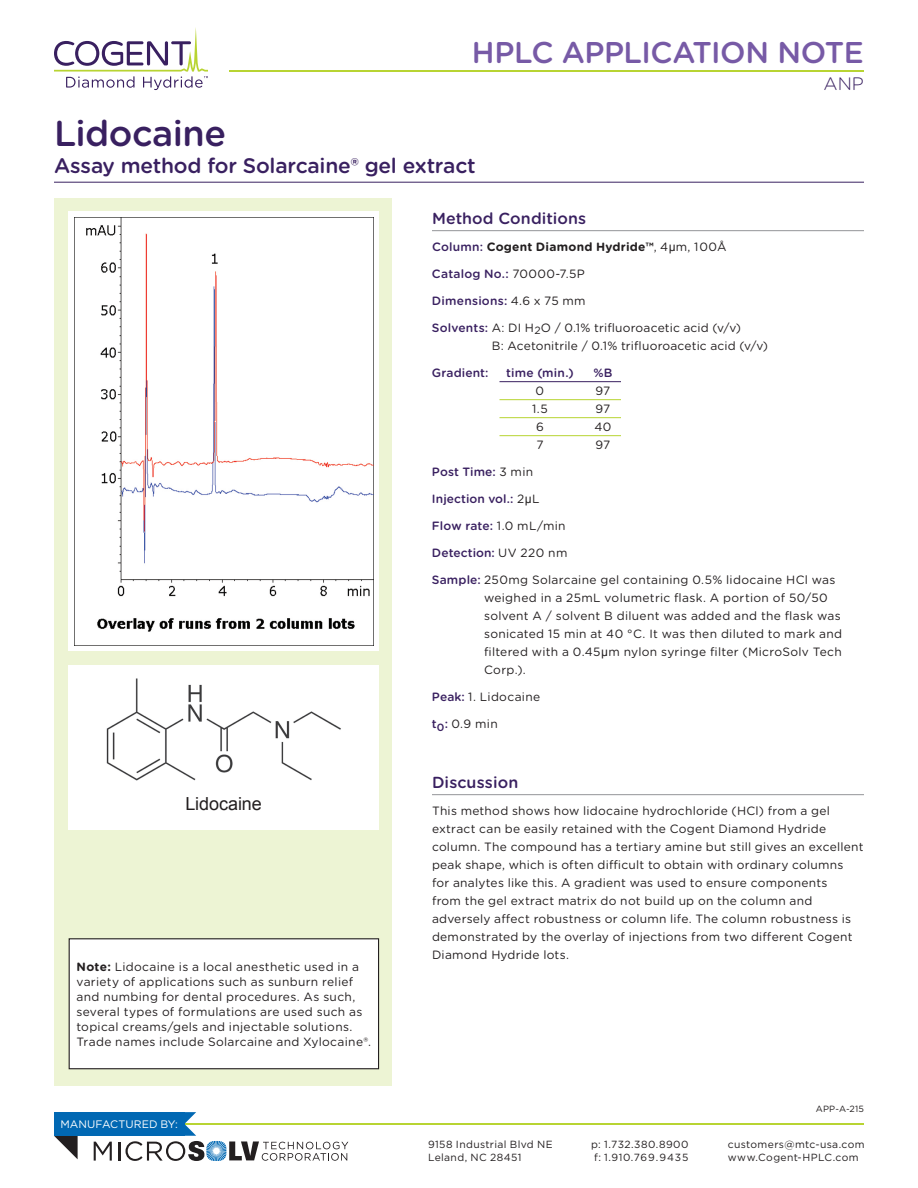
<style>
.page{position:relative;width:918px;height:1188px;background:#fff}
.page>*{position:absolute;margin:0;border:0;box-sizing:border-box;transform-origin:0 0}
.t1{font:500 36px "Gotham Rounded";letter-spacing:-.015em;color:#392060}
.t2{font:500 30px "Gotham Rounded";letter-spacing:-.015em;color:#775aa6}
.t3{font:500 21px "Gotham Rounded";letter-spacing:-.01em;color:#392060}
.t4{font:18px "Arial";letter-spacing:-.005em;color:#231f20}
.t5{font:300 18px "Gotham Rounded";color:#392060}
.t6{font:500 16.05px "Gotham Rounded";letter-spacing:.005em;color:#392060}
.t7{font:12px/18px "Gotham Rounded";letter-spacing:.025em;color:#231f20}
.t8{font:500 12px "Gotham Rounded";letter-spacing:.01em;color:#392060}
.t9{font:700 12px "Gotham Rounded";letter-spacing:.015em;color:#231f20}
.t10{font:10.8px "Gotham";color:#fff}
.t11{font:10.35px/12.5px "Gotham";letter-spacing:.035em;color:#231f20}
.t12{font:9px "Gotham Rounded";letter-spacing:.02em;color:#231f20}
.s1{font-weight:500;color:#392060}
.s2{font-weight:400}
.s3{font-family:"Arial";font-weight:400}
.s4{font-weight:400;color:#231f20}
.s5{font-family:"Arial";font-weight:400;color:#231f20}
.s6{font-family:"Arial"}
.s7{font-weight:700}
</style>
<div class="page">
<div style="left:54px;top:198px;width:338px;height:887px;background:#edf4d4"></div>
<hr style="left:54px;top:182px;width:810px;height:1px;background:#392060">
<hr style="left:432px;top:230px;width:432px;height:1px;background:#939598">
<hr style="left:500px;top:381px;width:121px;height:1px;background:#392060">
<hr style="left:500px;top:399px;width:121px;height:1px;background:#b8d432">
<hr style="left:500px;top:417px;width:121px;height:1px;background:#b8d432">
<hr style="left:500px;top:435px;width:121px;height:1px;background:#b8d432">
<hr style="left:432px;top:794px;width:432px;height:1px;background:#939598">
<hr style="left:159px;top:1123px;width:705px;height:2px;background:#b8d432">
<svg style="left:54px;top:1136px;width:24px;height:23px"></svg>
<div style="left:54px;top:1112px;width:130px;height:24px;background:#0168b3"></div>
<svg style="left:94px;top:1142px;width:18px;height:19px"></svg>
<svg style="left:118px;top:1112px;width:230px;height:49px"></svg>
<svg style="left:68px;top:212px;width:311px;height:439px;fill:#fff"></svg>
<hr style="left:229px;top:70px;width:635px;height:2px;background:#b8d432">
<svg style="left:54px;top:27px;width:154px;height:63px"></svg>
<div style="left:69px;top:665px;width:310px;height:165px;background:#fff"></div>
<div style="left:69px;top:939px;width:310px;height:130px;background:#fff"></div>
<div style="left:69px;top:938px;width:310px;height:131px;border:1px solid #231f20"></div>
<div style="left:75px;top:218px;width:298px;height:428px;background:#fff"></div>
<img style="left:106px;top:678px;width:235px;height:103px">
<h2 class="t2" style="left:472px;top:31px;width:393px">HPLC APPLICATION NOTE</h2>
<h3 class="t5" style="left:824px;top:72px;width:42px">ANP</h3>
<h1 class="t1" style="left:54px;top:107px;width:174px">Lidocaine</h1>
<h3 class="t3" style="left:54px;top:150px;width:423px">Assay method for Solarcaine® gel extract</h3>
<h3 class="t6" style="left:432px;top:207px;width:156px">Method Conditions</h3>
<p class="t9" style="left:432px;top:238px;width:296px"><span class="s1">Column:</span> Cogent Diamond Hydride™<span class="s2">, 4</span><span class="s3">µ</span><span class="s2">m, 1 00Å</span></p>
<p class="t8" style="left:432px;top:265px;width:154px">Catalog No.: <span class="s4">70000-7.5P</span></p>
<p class="t8" style="left:432px;top:292px;width:155px">Dimensions: <span class="s4">4.6 x 75 mm</span></p>
<p class="t7" style="left:492px;top:319px;width:278px;text-indent:-60px"><span class="s1">Solvents:</span> A: DI H<sub>2</sub>O / 0.1% trifluoroacetic acid (v/v)<br>B: Acetonitrile / 0.1% trifluoroacetic acid (v/v)</p>
<p class="t8" style="left:432px;top:364px;width:58px">Gradient:</p>
<p class="t8" style="left:506px;top:364px;width:69px">time (min.)</p>
<p class="t8" style="left:593px;top:364px;width:21px">%B</p>
<p class="t7" style="left:536px;top:382px;width:10px">0</p>
<p class="t7" style="left:596px;top:382px;width:16px">97</p>
<p class="t7" style="left:532px;top:400px;width:17px">1.5</p>
<p class="t7" style="left:596px;top:400px;width:16px">97</p>
<p class="t7" style="left:536px;top:418px;width:9px">6</p>
<p class="t7" style="left:594px;top:418px;width:19px">40</p>
<p class="t7" style="left:536px;top:436px;width:9px">7</p>
<p class="t7" style="left:596px;top:436px;width:16px">97</p>
<p class="t8" style="left:432px;top:463px;width:103px">Post Time: <span class="s4">3 min</span></p>
<p class="t8" style="left:432px;top:490px;width:109px">Injection vol.: <span class="s4">2</span><span class="s5">µ</span><span class="s4">L</span></p>
<p class="t8" style="left:432px;top:517px;width:135px">Flow rate: <span class="s4">1.0 mL/min</span></p>
<p class="t8" style="left:432px;top:544px;width:137px">Detection: <span class="s4">UV 220 nm</span></p>
<p class="t7" style="left:484px;top:571px;width:360px;text-indent:-52px"><span class="s1">Sample:</span> 250mg Solarcaine gel containing 0.5% lidocaine HCl was weighed in a 25mL volumetric flask. A portion of 50/50 solvent A / solvent B diluent was added and the flask was sonicated 15 min at 40 °C. It was then diluted to mark and filtered with a 0.45<span class="s6">µ</span>m nylon syringe filter (MicroSolv Tech Corp.).</p>
<p class="t7" style="left:432px;top:688px;width:110px"><span class="s1">Peak:</span> 1. Lidocaine</p>
<p class="t7" style="left:432px;top:715px;width:67px"><span class="s1">t</span><sub>0</sub><span class="s1">:</span> 0.9 min</p>
<h3 class="t4" style="left:185px;top:794px;width:78px">Lidocaine</h3>
<p class="t7" style="left:76px;top:959px;width:296px;line-height:15px"><span class="s7">Note:</span> Lidocaine is a local anesthetic used in a variety of applications such as sunburn relief and numbing for dental procedures. As such, several types of formulations are used such as topical creams/gels and injectable solutions.<br>Trade names include Solarcaine and Xylocaine®.</p>
<p class="t10" style="left:60px;top:1118px;width:119px">manufactured by:</p>
<h3 class="t6" style="left:432px;top:771px;width:88px">Discussion</h3>
<p class="t7" style="left:432px;top:802px;width:433px">This method shows how lidocaine hydrochloride (HCl) from a gel extract can be easily retained with the Cogent Diamond Hydride column. The compound has a tertiary amine but still gives an excellent peak shape, which is often difficult to obtain with ordinary columns for analytes like this. A gradient was used to ensure components<br>from the gel extract matrix do not build up on the column and adversely affect robustness or column life. The column robustness is demonstrated by the overlay of injections from two different Cogent Diamond Hydride lots.</p>
<p class="t12" style="left:816px;top:1102px;width:50px">APP-A-215</p>
<p class="t11" style="left:428px;top:1138px;width:117px">9158 Industrial B lvd NE<br>Leland, NC 28451</p>
<p class="t11" style="left:591px;top:1138px;width:99px">p: 1.732.380.8900 f: 1.910.769.9435</p>
<p class="t11" style="left:728px;top:1138px;width:138px">customers@mtc-usa.com www.Cogent-HPLC.com</p>
</div>
